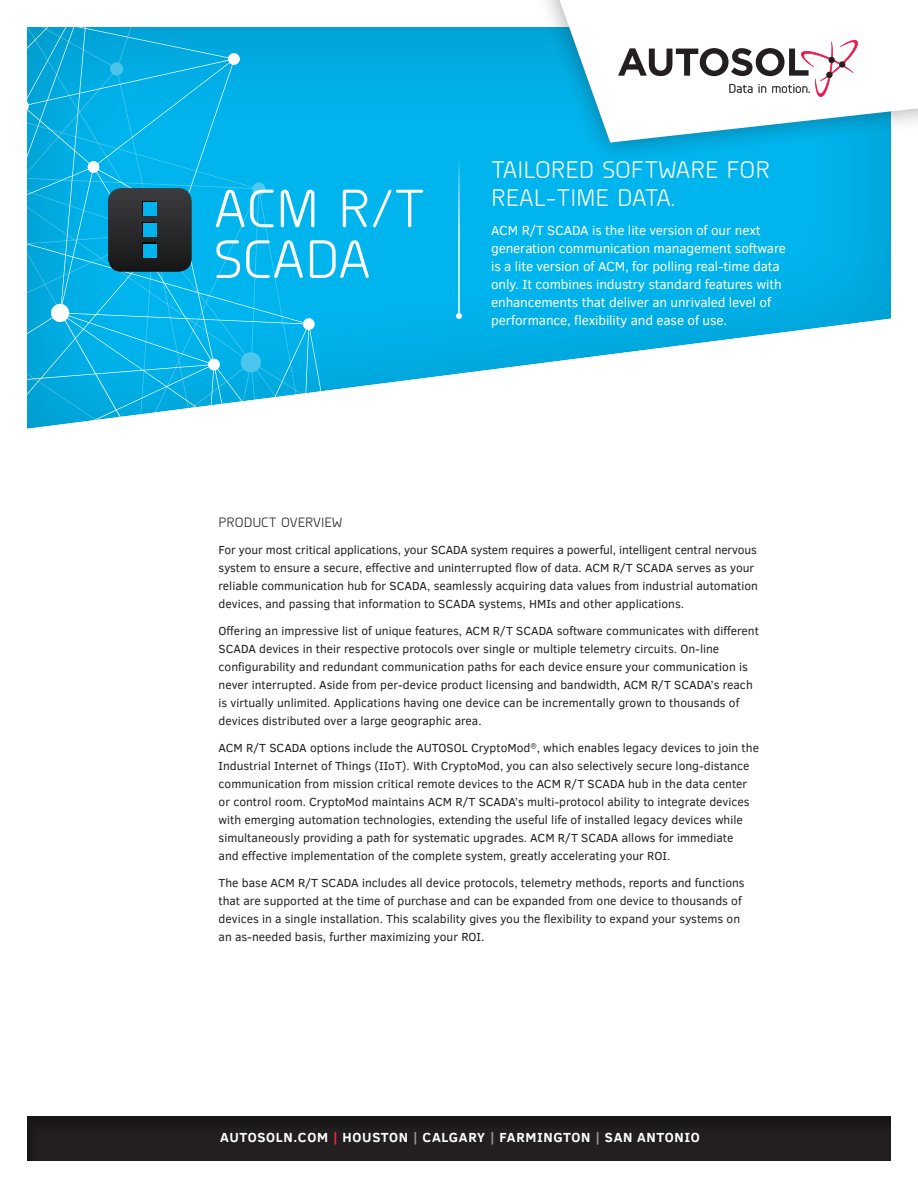
<style>
.page{position:relative;width:918px;height:1188px;background:#fff}
.page>*{position:absolute;margin:0;border:0;box-sizing:border-box;transform-origin:0 0}
.t1{font:53.85px/50.7px "Planer";color:#fff}
.t2{font:24px "Planer";color:#fff}
.t3{font:13.5px/18px "Clear Sans";letter-spacing:-.01em;color:#fff}
.body{font:700 13.5px "Clear Sans";letter-spacing:.05em;color:#fff}
.subhead{font:13.5px "Planer";color:#231f20}
.body-2{font:12px/18px "Clear Sans";color:#231f20}
.s1{color:#ee283b}
.s2{color:#939598}
</style>
<div class="page">
<div style="left:26px;top:26px;width:866px;height:403px;background:#231f20;opacity:.2"></div>
<svg style="left:26px;top:26px;width:503px;height:403px;background:#1bb7e9"></svg>
<div style="left:527px;top:0;width:391px;height:164px;background:#231f20;opacity:.4"></div>
<svg style="left:548px;top:0;width:370px;height:143px"></svg>
<svg style="left:618px;top:39px;width:243px;height:58px"></svg>
<div style="left:27px;top:1114px;width:866px;height:48px;background:#231f20"></div>
<hr style="left:458px;top:147px;width:2px;height:169px;background:#fff">
<svg style="left:456px;top:313px;width:6px;height:6px"></svg>
<svg style="left:108px;top:188px;width:84px;height:84px;background:#282e31"></svg>
<div style="left:142px;top:201px;width:14px;height:13px;background:#050504"></div>
<div style="left:142px;top:222px;width:14px;height:13px;background:#050504"></div>
<div style="left:142px;top:243px;width:14px;height:13px;background:#050504"></div>
<div style="left:143px;top:202px;width:14px;height:14px;background:#00b4ed"></div>
<div style="left:143px;top:223px;width:14px;height:14px;background:#00b4ed"></div>
<div style="left:143px;top:244px;width:14px;height:13px;background:#00b4ed"></div>
<p class="t1" style="left:214px;top:181px;width:213px">ACM R/T<br>SCADA</p>
<p class="t2" style="left:491px;top:154px;width:280px">TAILORED SOFTWARE FOR</p>
<p class="t2" style="left:491px;top:182px;width:185px">REAL-TIME DATA.</p>
<p class="t3" style="left:491px;top:222px;width:296px">ACM R/T SCADA is the lite version of our next generation communication management software is a lite version of ACM, for polling real-time data only. It combines industry standard features with enhancements that deliver an unrivaled level of performance, flexibility and ease of use.</p>
<p class="subhead" style="left:219px;top:514px;width:125px">PRODUCT OVERVIEW</p>
<p class="body-2" style="left:219px;top:541px;width:541px">For your most critical applications, your SCADA system requires a powerful, intelligent central nervous system to ensure a secure, effective and uninterrupted flow of data. ACM R/T SCADA serves as your reliable communication hub for SCADA, seamlessly acquiring data values from industrial automation devices, and passing that information to SCADA systems, HMIs and other applications.</p>
<p class="body-2" style="left:219px;top:622px;width:542px">Offering an impressive list of unique features, ACM R/T SCADA software communicates with different SCADA devices in their respective protocols over single or multiple telemetry circuits. On-line configurability and redundant communication paths for each device ensure your communication is never interrupted. Aside from per-device product licensing and bandwidth, ACM R/T SCADA’s reach is virtually unlimited. Applications having one device can be incrementally grown to thousands of devices distributed over a large geographic area.</p>
<p class="body-2" style="left:219px;top:739px;width:542px">ACM R/T SCADA options include the AUTOSOL CryptoMod<sup>®</sup>, which enables legacy devices to join the Industrial Internet of Things (IIoT). With CryptoMod, you can also selectively secure long-distance communication from mission critical remote devices to the ACM R/T SCADA hub in the data center or control room. CryptoMod maintains ACM R/T SCADA’s multi-protocol ability to integrate devices with emerging automation technologies, extending the useful life of installed legacy devices while simultaneously providing a path for systematic upgrades. ACM R/T SCADA allows for immediate<br>and effective implementation of the complete system, greatly accelerating your ROI.</p>
<p class="body-2" style="left:219px;top:874px;width:528px">The base ACM R/T SCADA includes all device protocols, telemetry methods, reports and functions that are supported at the time of purchase and can be expanded from one device to thousands of devices in a single installation. This scalability gives you the flexibility to expand your systems on an as-needed basis, further maximizing your ROI.</p>
<p class="body" style="left:220px;top:1127px;width:481px">AUTOSOLN.COM <span class="s1">|</span> HOUSTON <span class="s2">|</span> CALGARY <span class="s2">|</span> FARMINGTON <span class="s2">|</span> SAN ANTONIO</p>
</div>
